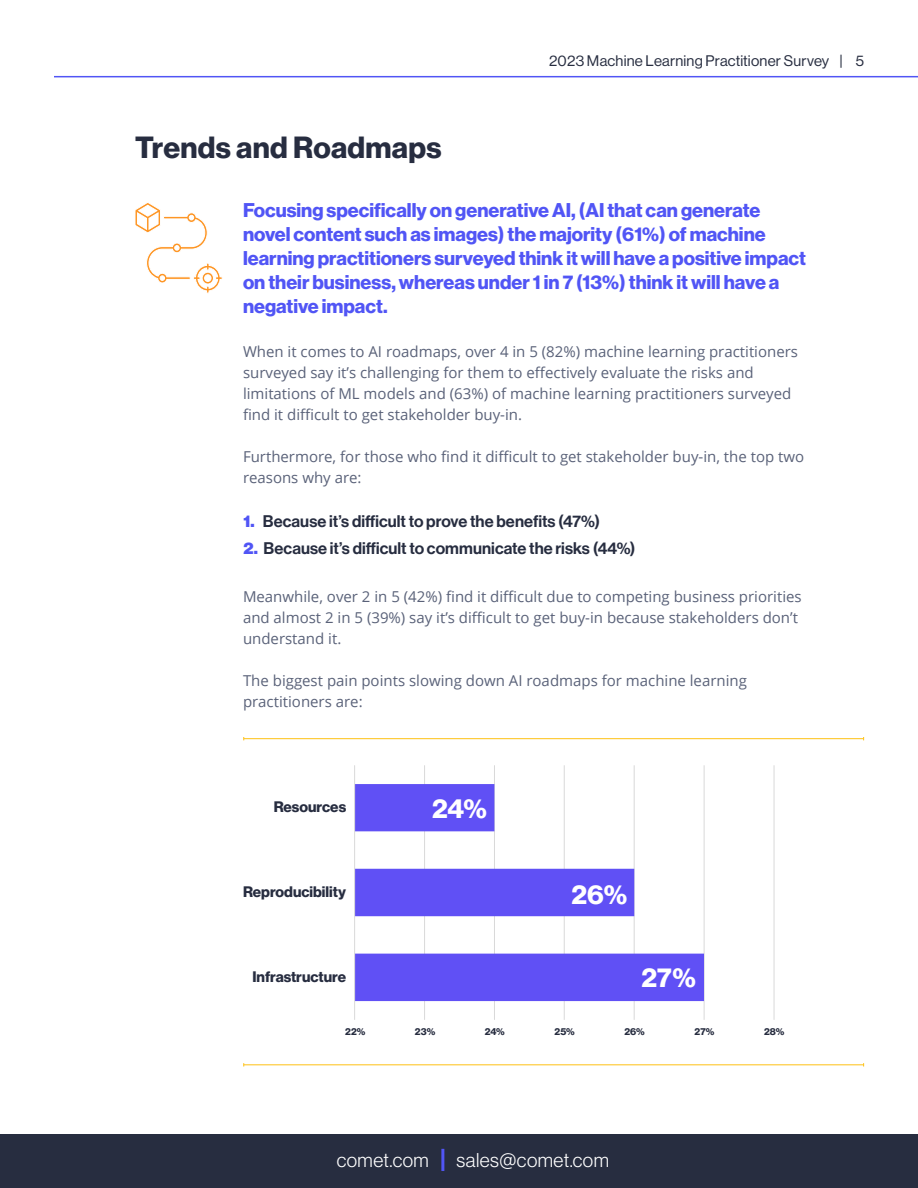
<style>
.page{position:relative;width:918px;height:1188px;background:#fff}
.page>*{position:absolute;margin:0;border:0;box-sizing:border-box;transform-origin:0 0}
.Headline_17_20_Left{font:30px "N Haas Grotesk DS Pro 75 Bd";letter-spacing:.01em;color:#272d40}
.t1{font:27px "N Haas Grotesk DS Pro 75 Bd";color:#fff}
.t2{font:19.5px/24px "N Haas Grotesk DS Pro 75 Bd";color:#5155f5}
.t3{font:19.5px "N Haas Grotesk DS Pro 45 Lt";letter-spacing:.025em;color:#fff}
.Headline_17_20_Left-2{font:16.5px "N Haas Grotesk DS Pro 65 Md";letter-spacing:.005em;color:#272d40}
.t4{font:15px/21px "Open Sans";color:#5a6279}
.t5{font:15px "N Haas Grotesk DS Pro 55 Rg";letter-spacing:.015em;color:#272d40}
.t6{font:14.85px "N Haas Grotesk DS Pro 75 Bd";color:#272d40}
.t7{font:9.9px "N Haas Grotesk DS Pro 75 Bd";color:#272d40}
.s1{font-family:"N Haas Grotesk DS Pro 95 Blk";color:#5155f5}
</style>
<div class="page">
<hr style="left:54px;top:76px;width:864px;height:1px;background:#5155f5">
<div style="left:0;top:1134px;width:918px;height:54px;background:#272d40"></div>
<hr style="left:441px;top:1149px;width:3px;height:22px;background:#5155f5">
<svg style="left:135px;top:202px;width:88px;height:92px"></svg>
<hr style="left:424px;top:765px;width:1px;height:255px;background:#d9d9d9">
<hr style="left:494px;top:765px;width:1px;height:255px;background:#d9d9d9">
<hr style="left:564px;top:765px;width:1px;height:255px;background:#d9d9d9">
<hr style="left:634px;top:765px;width:1px;height:255px;background:#d9d9d9">
<hr style="left:704px;top:765px;width:1px;height:255px;background:#d9d9d9">
<hr style="left:774px;top:765px;width:1px;height:255px;background:#d9d9d9">
<svg style="left:355px;top:784px;width:349px;height:217px"></svg>
<hr style="left:354px;top:765px;width:1px;height:255px;background:#d9d9d9">
<hr style="left:244px;top:738px;width:620px;height:1px;background:#fec114">
<hr style="left:244px;top:1064px;width:620px;height:1px;background:#fec114">
<p class="t5" style="left:549px;top:52px;width:316px">2023 Machine Learning Practitioner Survey | 5</p>
<p class="Headline_17_20_Left" style="left:135px;top:130px;width:308px">Trends and Roadmaps</p>
<p class="t2" style="left:243px;top:199px;width:565px">Focusing specifically on generative AI, (AI that can generate novel content such as images) the majority (61%) of machine learning practitioners surveyed think it will have a positive impact on their business, whereas under 1 in 7 (13%) think it will have a negative impact.</p>
<p class="t4" style="left:243px;top:341px;width:557px">When it comes to AI roadmaps, over 4 in 5 (82%) machine learning practitioners surveyed say it’s challenging for them to effectively evaluate the risks and limitations of ML models and (63%) of machine learning practitioners surveyed find it difficult to get stakeholder buy-in.</p>
<p class="t4" style="left:243px;top:446px;width:563px">Furthermore, for those who find it difficult to get stakeholder buy-in, the top two reasons why are:</p>
<p class="Headline_17_20_Left-2" style="left:243px;top:512px;width:358px"><span class="s1">1.</span> Because it’s difficult to prove the benefits (47%)</p>
<p class="Headline_17_20_Left-2" style="left:243px;top:539px;width:394px"><span class="s1">2.</span> Because it’s difficult to communicate the risks (44%)</p>
<p class="t4" style="left:243px;top:586px;width:560px">Meanwhile, over 2 in 5 (42%) find it difficult due to competing business priorities and almost 2 in 5 (39%) say it’s difficult to get buy-in because stakeholders don’t understand it.</p>
<p class="t4" style="left:243px;top:670px;width:505px">The biggest pain points slowing down AI roadmaps for machine learning practitioners are:</p>
<p class="t6" style="left:274px;top:798px;width:74px">Resources</p>
<h2 class="t1" style="left:432px;top:793px;width:56px">24%</h2>
<p class="t6" style="left:243px;top:883px;width:105px">Reproducibility</p>
<p class="t6" style="left:253px;top:968px;width:95px">Infrastructure</p>
<h2 class="t1" style="left:572px;top:878px;width:57px">26%</h2>
<h2 class="t1" style="left:642px;top:962px;width:56px">27%</h2>
<p class="t7" style="left:345px;top:1026px;width:22px">22%</p>
<p class="t7" style="left:415px;top:1026px;width:22px">23%</p>
<p class="t7" style="left:485px;top:1026px;width:22px">24%</p>
<p class="t7" style="left:555px;top:1026px;width:22px">25%</p>
<p class="t7" style="left:624px;top:1026px;width:22px">26%</p>
<p class="t7" style="left:695px;top:1026px;width:21px">27%</p>
<p class="t7" style="left:764px;top:1026px;width:22px">28%</p>
<h3 class="t3" style="left:337px;top:1149px;width:94px">comet.com</h3>
<h3 class="t3" style="left:456px;top:1149px;width:154px">sales@comet.com</h3>
</div>
